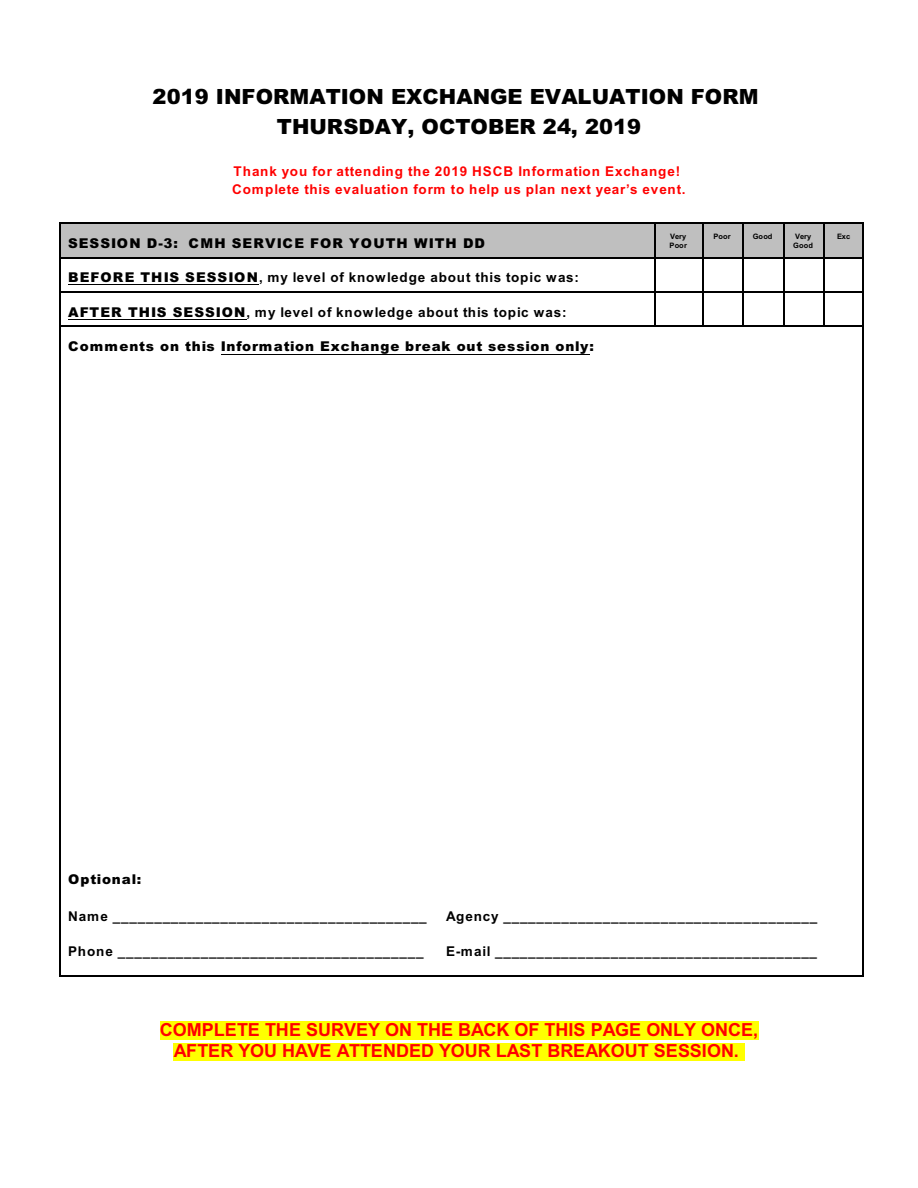
<style>
.page{position:relative;width:918px;height:1188px;background:#fff}
.page>*{position:absolute;margin:0;border:0;box-sizing:border-box;transform-origin:0 0}
.t1{font:900 21px/29.7px "Arial";letter-spacing:.005em;color:#000;text-align:center}
.t2{font:700 18px/21.3px "Arial";letter-spacing:.005em;color:#f00;text-align:center}
.t3{font:700 13.5px "Arial";letter-spacing:.06em;color:#000}
.t4{font:700 13.5px/17.9px "Arial";letter-spacing:.055em;color:#f00}
.t5{font:900 13.5px "Arial";letter-spacing:.075em;color:#000}
.t6{font:700 7.5px/9px "Arial";color:#000}
.s1{font-weight:900}
</style>
<div class="page">
<div style="left:59px;top:223px;width:596px;height:34px;background:#bfbfbf"></div>
<hr style="left:59px;top:223px;width:1px;height:34px;background:#000">
<hr style="left:59px;top:223px;width:596px;height:1px;background:#000">
<div style="left:655px;top:223px;width:47px;height:34px;background:#bfbfbf"></div>
<hr style="left:655px;top:223px;width:1px;height:34px;background:#000">
<hr style="left:655px;top:223px;width:47px;height:1px;background:#000">
<div style="left:702px;top:223px;width:40px;height:34px;background:#bfbfbf"></div>
<hr style="left:702px;top:223px;width:1px;height:34px;background:#000">
<hr style="left:702px;top:223px;width:40px;height:1px;background:#000">
<div style="left:742px;top:223px;width:41px;height:34px;background:#bfbfbf"></div>
<hr style="left:742px;top:223px;width:2px;height:34px;background:#000">
<hr style="left:742px;top:223px;width:41px;height:1px;background:#000">
<div style="left:783px;top:223px;width:40px;height:34px;background:#bfbfbf"></div>
<hr style="left:783px;top:223px;width:1px;height:34px;background:#000">
<hr style="left:783px;top:223px;width:40px;height:1px;background:#000">
<div style="left:823px;top:223px;width:41px;height:34px;background:#bfbfbf"></div>
<hr style="left:823px;top:223px;width:2px;height:34px;background:#000">
<hr style="left:863px;top:223px;width:1px;height:34px;background:#000">
<hr style="left:823px;top:223px;width:41px;height:1px;background:#000">
<hr style="left:59px;top:257px;width:1px;height:34px;background:#000">
<hr style="left:59px;top:257px;width:596px;height:1px;background:#000">
<hr style="left:655px;top:257px;width:1px;height:34px;background:#000">
<hr style="left:655px;top:257px;width:47px;height:1px;background:#000">
<hr style="left:702px;top:257px;width:1px;height:34px;background:#000">
<hr style="left:702px;top:257px;width:40px;height:1px;background:#000">
<hr style="left:742px;top:257px;width:2px;height:34px;background:#000">
<hr style="left:742px;top:257px;width:41px;height:1px;background:#000">
<hr style="left:783px;top:257px;width:1px;height:34px;background:#000">
<hr style="left:783px;top:257px;width:40px;height:1px;background:#000">
<hr style="left:823px;top:257px;width:2px;height:34px;background:#000">
<hr style="left:863px;top:257px;width:1px;height:34px;background:#000">
<hr style="left:823px;top:257px;width:41px;height:1px;background:#000">
<hr style="left:59px;top:291px;width:1px;height:35px;background:#000">
<hr style="left:59px;top:291px;width:596px;height:2px;background:#000">
<hr style="left:655px;top:291px;width:1px;height:35px;background:#000">
<hr style="left:655px;top:291px;width:47px;height:2px;background:#000">
<hr style="left:702px;top:291px;width:1px;height:35px;background:#000">
<hr style="left:702px;top:291px;width:40px;height:2px;background:#000">
<hr style="left:742px;top:291px;width:2px;height:35px;background:#000">
<hr style="left:742px;top:291px;width:41px;height:2px;background:#000">
<hr style="left:783px;top:291px;width:1px;height:35px;background:#000">
<hr style="left:783px;top:291px;width:40px;height:2px;background:#000">
<hr style="left:823px;top:291px;width:2px;height:35px;background:#000">
<hr style="left:863px;top:291px;width:1px;height:35px;background:#000">
<hr style="left:823px;top:291px;width:41px;height:2px;background:#000">
<hr style="left:59px;top:326px;width:1px;height:650px;background:#000">
<hr style="left:59px;top:326px;width:596px;height:1px;background:#000">
<hr style="left:59px;top:975px;width:596px;height:1px;background:#000">
<hr style="left:655px;top:326px;width:47px;height:1px;background:#000">
<hr style="left:655px;top:975px;width:47px;height:1px;background:#000">
<hr style="left:702px;top:326px;width:40px;height:1px;background:#000">
<hr style="left:702px;top:975px;width:40px;height:1px;background:#000">
<hr style="left:742px;top:326px;width:41px;height:1px;background:#000">
<hr style="left:742px;top:975px;width:41px;height:1px;background:#000">
<hr style="left:783px;top:326px;width:40px;height:1px;background:#000">
<hr style="left:783px;top:975px;width:40px;height:1px;background:#000">
<hr style="left:863px;top:326px;width:1px;height:650px;background:#000">
<hr style="left:823px;top:326px;width:41px;height:1px;background:#000">
<hr style="left:823px;top:975px;width:41px;height:1px;background:#000">
<hr style="left:68px;top:284px;width:191px;height:1px;background:#000">
<hr style="left:68px;top:319px;width:179px;height:1px;background:#000">
<hr style="left:221px;top:354px;width:369px;height:1px;background:#000">
<div style="left:160px;top:1022px;width:486px;height:18px;background:#ff0"></div>
<div style="left:646px;top:1022px;width:107px;height:18px;background:#ff0"></div>
<div style="left:753px;top:1022px;width:5px;height:18px;background:#ff0"></div>
<div style="left:174px;top:1043px;width:322px;height:18px;background:#ff0"></div>
<div style="left:496px;top:1043px;width:47px;height:18px;background:#ff0"></div>
<div style="left:543px;top:1043px;width:191px;height:18px;background:#ff0"></div>
<div style="left:734px;top:1043px;width:10px;height:18px;background:#ff0"></div>
<h1 class="t1" style="left:153px;top:84px;width:607px">2019 INFORMATION EXCHANGE EVALUATION FORM<br>THURSDAY, OCTOBER 24, 2019</h1>
<p class="t4" style="left:232px;top:164px;width:455px">Thank you for attending the 2019 HSCB Information Exchange!<br>Complete this evaluation form to help us plan next year’s event.</p>
<p class="t5" style="left:68px;top:238px;width:419px">SESSION D-3: CMH SERVICE FOR YOUTH WITH DD</p>
<p class="t6" style="left:670px;top:232px;width:19px">Very<br>Poor</p>
<p class="t6" style="left:714px;top:232px;width:19px">Poor</p>
<p class="t6" style="left:753px;top:232px;width:21px">Good</p>
<p class="t6" style="left:793px;top:232px;width:21px">Very<br>Good</p>
<p class="t6" style="left:837px;top:232px;width:15px">Exc</p>
<p class="t3" style="left:68px;top:273px;width:513px"><span class="s1">BEFORE THIS SESSION</span>, my level of knowledge about this topic was:</p>
<p class="t3" style="left:68px;top:307px;width:500px"><span class="s1">AFTER THIS SESSION</span>, my level of knowledge about this topic was:</p>
<p class="t5" style="left:68px;top:342px;width:527px">Comments on this Information Exchange break out session only:</p>
<p class="t5" style="left:68px;top:874px;width:75px">Optional:</p>
<p class="t3" style="left:68px;top:911px;width:360px">Name ______________________________________</p>
<p class="t3" style="left:446px;top:911px;width:373px">Agency ______________________________________</p>
<p class="t3" style="left:68px;top:946px;width:357px">Phone _____________________________________</p>
<p class="t3" style="left:446px;top:946px;width:373px">E-mail _______________________________________</p>
<h2 class="t2" style="left:160px;top:1021px;width:600px">COMPLETE THE SURVEY ON THE BACK OF THIS PAGE ONLY ONCE,<br>AFTER YOU HAVE ATTENDED YOUR LAST BREAKOUT SESSION.</h2>
</div>
